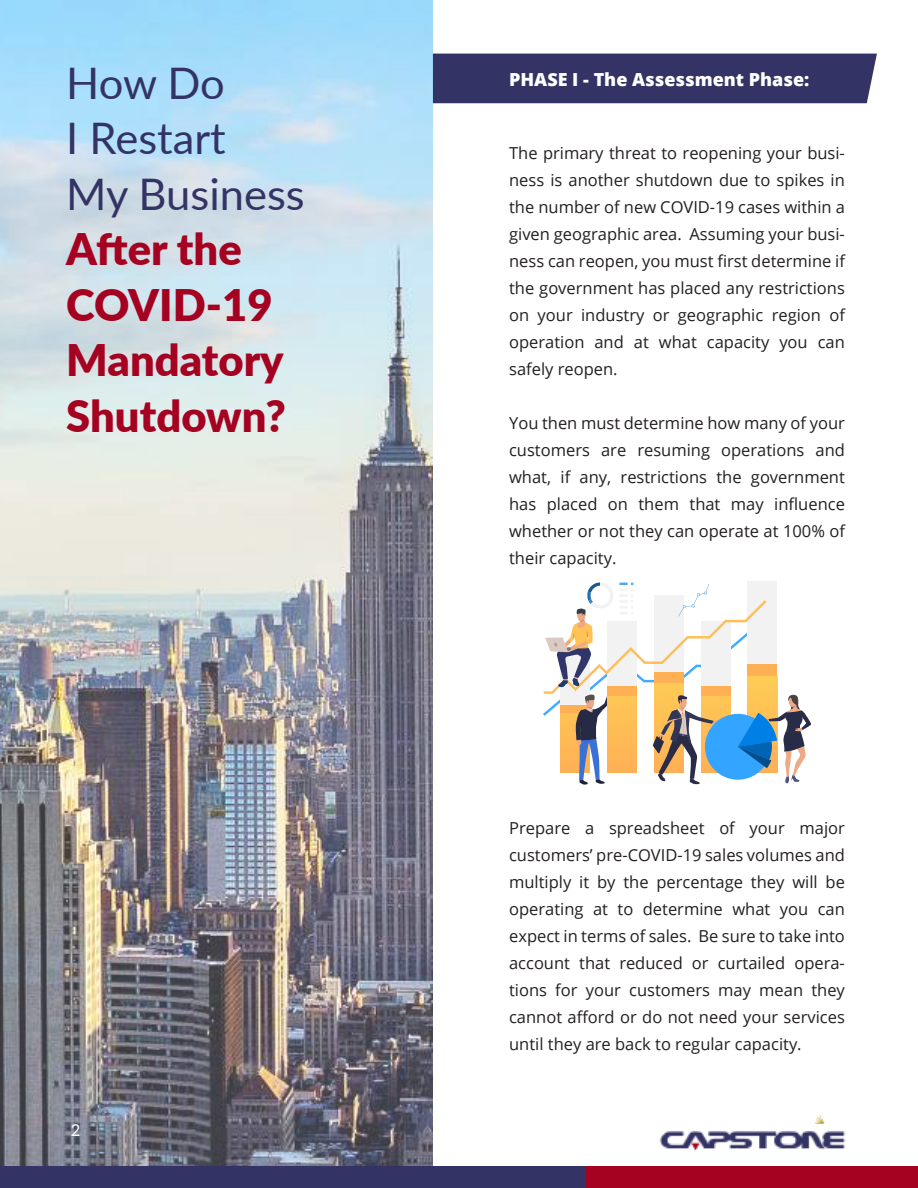
<style>
.page{position:relative;width:918px;height:1188px;background:#fff}
.page>*{position:absolute;margin:0;border:0;box-sizing:border-box;transform-origin:0 0}
.t1{font:900 43.5px/55.5px "Lato";color:#a50221}
.t2{font:43.5px/55.5px "Lato";color:#333465}
.t3{font:800 18px "Open Sans";color:#fff}
.t4{font:16.5px/27px "Open Sans";color:#231f20;text-align:justify}
.t5{font:16.5px "Lato";color:#fff}
</style>
<div class="page">
<div style="left:433px;top:54px;width:444px;height:49px;background:#333465"></div>
<img style="left:0;top:0;width:433px;height:1167px">
<svg style="left:543px;top:582px;width:268px;height:203px"></svg>
<img style="left:659px;top:1115px;width:187px;height:36px">
<div style="left:0;top:1167px;width:918px;height:21px;background:#333465"></div>
<div style="left:585px;top:1167px;width:333px;height:21px;background:#a50221"></div>
<h1 class="t2" style="left:66px;top:59px;width:160px">How Do</h1>
<p class="t3" style="left:509px;top:72px;width:302px">PHASE I - The Assessment Phase:</p>
<h1 class="t2" style="left:66px;top:114px;width:240px">I Restart<br>My Business</h1>
<h1 class="t1" style="left:66px;top:220px;width:221px">After the<br>COVID-19<br>Mandatory<br>Shutdown?</h1>
<p class="t4" style="left:509px;top:141px;width:337px">The primary threat to reopening your busi&shy;ness is another shutdown due to spikes in the number of new COVID-19 cases within a given geographic area. Assuming your busi&shy;ness can reopen, you must first determine if the government has placed any restrictions on your industry or geographic region of operation and at what capacity you can safely reopen.</p>
<p class="t4" style="left:509px;top:411px;width:337px">You then must determine how many of your customers are resuming operations and what, if any, restrictions the government has placed on them that may influence whether or not they can operate at 100% of their capacity.</p>
<p class="t5" style="left:71px;top:1124px;width:11px">2</p>
<p class="t4" style="left:509px;top:816px;width:337px">Prepare a spreadsheet of your major customers’ pre-COVID-19 sales volumes and multiply it by the percentage they will be operating at to determine what you can expect in terms of sales. Be sure to take into account that reduced or curtailed opera&shy;tions for your customers may mean they cannot afford or do not need your services until they are back to regular capacity.</p>
</div>
